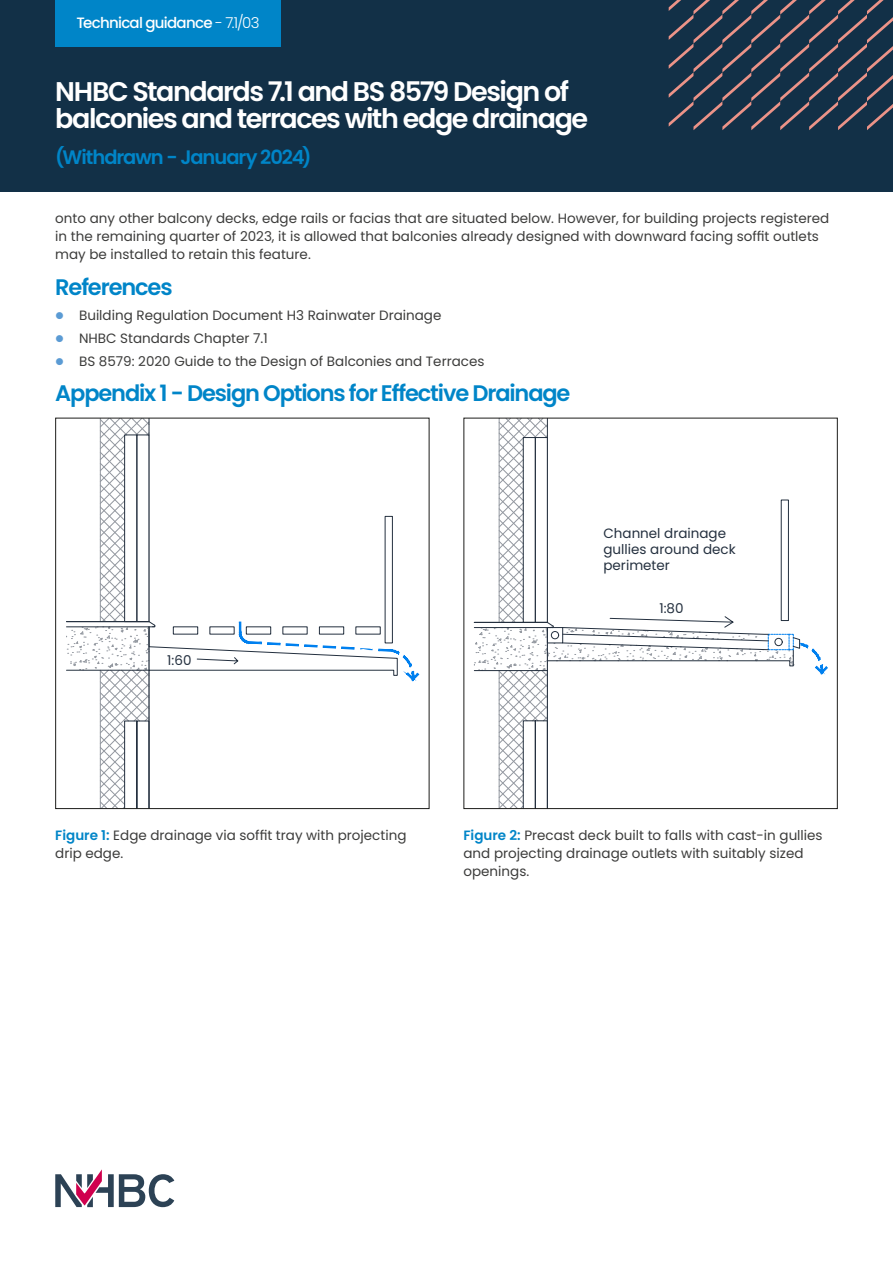
<style>
.page{position:relative;width:893px;height:1263px;background:#fff}
.page>*{position:absolute;margin:0;border:0;box-sizing:border-box;transform-origin:0 0}
.t1{font:600 27px/27px "Poppins";letter-spacing:-.055em;color:#fff}
.t2{font:600 22.5px "Poppins";letter-spacing:-.05em;color:#0085c8}
.t3{font:600 19.5px "Poppins";letter-spacing:-.055em;color:#0085c8}
.t4{font:500 15px "Poppins";letter-spacing:-.05em;color:#fff}
.t5{font:13.5px/18px "Poppins";color:#3c3c3b}
.t6{font:13.5px/16.2px "Poppins";color:#24303f}
.s1{font-weight:300}
.s2{font-weight:600;color:#0085c8}
</style>
<div class="page">
<div style="left:0;top:0;width:893px;height:191px;background:#123047"></div>
<svg style="left:55px;top:1169px;width:119px;height:38px"></svg>
<svg style="left:669px;top:0;width:224px;height:130px"></svg>
<div style="left:385px;top:516px;width:8px;height:127px;border:1px solid #24303f"></div>
<svg style="left:155px;top:626px;width:41px;height:45px"></svg>
<svg style="left:196px;top:621px;width:223px;height:60px"></svg>
<svg style="left:66px;top:420px;width:89px;height:387px"></svg>
<hr style="left:149px;top:627px;width:1px;height:43px;background:#24303f">
<hr style="left:66px;top:621px;width:83px;height:1px;background:#24303f">
<hr style="left:66px;top:670px;width:83px;height:1px;background:#24303f">
<div style="left:55px;top:418px;width:374px;height:391px;border:1px solid #1d1d1b"></div>
<svg style="left:474px;top:420px;width:354px;height:387px"></svg>
<div style="left:463px;top:418px;width:375px;height:391px;border:1px solid #1d1d1b"></div>
<div style="left:55px;top:0;width:226px;height:46px;background:#0085c8"></div>
<p class="t4" style="left:76px;top:14px;width:185px">Technical guidance <span class="s1">- 7.1/03</span></p>
<h1 class="t1" style="left:55px;top:79px;width:534px">NHBC Standards 7.1 and BS 8579 Design of balconies and terraces with edge drainage</h1>
<h3 class="t3" style="left:55px;top:146px;width:258px">(Withdrawn - January 2024)</h3>
<p class="t5" style="left:55px;top:209px;width:776px">onto any other balcony decks, edge rails or facias that are situated below. However, for building projects registered in the remaining quarter of 2023, it is allowed that balconies already designed with downward facing soffit outlets may be installed to retain this feature.</p>
<h2 class="t2" style="left:55px;top:274px;width:119px">References</h2>
<p class="t5" style="left:79px;top:304px;width:407px;line-height:23px">Building Regulation Document H3 Rainwater Drainage<br>NHBC Standards Chapter 7.1<br>BS 8579: 2020 Guide to the Design of Balconies and Terraces</p>
<h2 class="t2" style="left:55px;top:380px;width:517px">Appendix 1 - Design Options for Effective Drainage</h2>
<p class="t6" style="left:603px;top:525px;width:134px">Channel drainage gullies around deck perimeter</p>
<p class="t6" style="left:167px;top:652px;width:26px">1:60</p>
<p class="t6" style="left:659px;top:600px;width:26px">1:80</p>
<p class="t5" style="left:55px;top:826px;width:353px"><span class="s2">Figure 1:</span> Edge drainage via soffit tray with projecting drip edge.</p>
<p class="t5" style="left:463px;top:826px;width:361px"><span class="s2">Figure 2:</span> Precast deck built to falls with cast-in gullies and projecting drainage outlets with suitably sized openings.</p>
</div>
